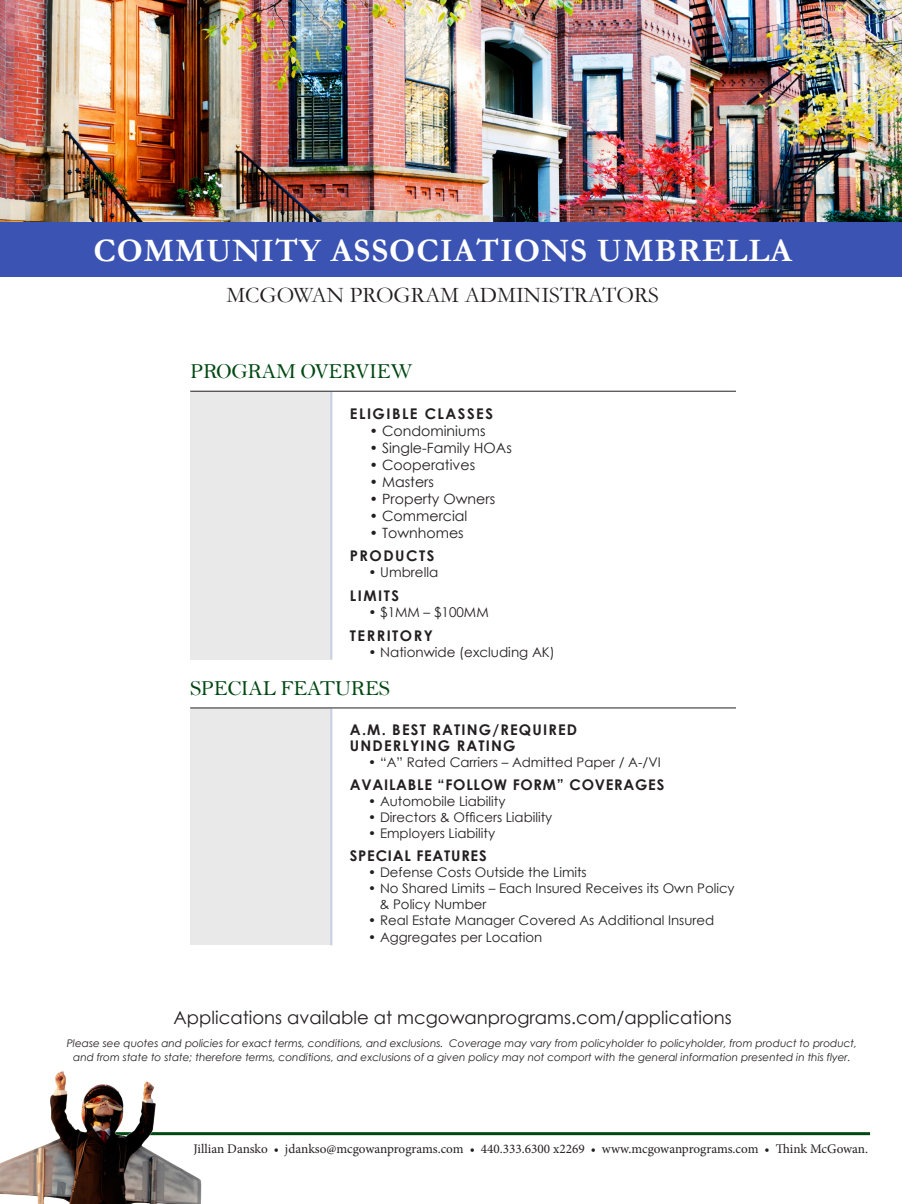
<style>
.page{position:relative;width:902px;height:1204px;background:#fff}
.page>*{position:absolute;margin:0;border:0;box-sizing:border-box;transform-origin:0 0}
.t1{font:700 33px "Garamond";letter-spacing:.03em;color:#fff}
.t2{font:22.5px "Garamond";color:#231f20}
.t3{font:21.45px "Bell";letter-spacing:-.02em;color:#004812}
.t4{font:18px "Century Gothic";color:#231f20}
.t5{font:700 14.7px "Century Gothic";letter-spacing:.08em;color:#231f20}
.t6{font:700 14.7px "Century Gothic";letter-spacing:.05em;color:#231f20}
.t7{font:700 14.7px "Century Gothic";letter-spacing:.1em;color:#231f20}
.t8{font:14.1px "Century Gothic";color:#231f20}
.t9{font:13.5px "Century Gothic";color:#231f20}
.t10{font:13.35px/16px "Century Gothic";color:#231f20}
.t11{font:13.2px "Minion Pro";color:#231f20}
.t12{font:italic 10.5px/14.4px "Century Gothic";color:#231f20;text-align:center}
.s1{font-size:13.35px}
</style>
<div class="page">
<img style="left:0;top:0;width:901px;height:222px">
<hr style="left:64px;top:1132px;width:806px;height:3px;background:#004812">
<img style="left:0;top:1071px;width:217px;height:132px">
<div style="left:0;top:222px;width:901px;height:55px;background:#3b53b3"></div>
<hr style="left:190px;top:391px;width:545px;height:1px;background:#231f20">
<hr style="left:190px;top:707px;width:545px;height:1px;background:#231f20">
<hr style="left:330px;top:391px;width:2px;height:268px;background:#20358c">
<hr style="left:330px;top:708px;width:2px;height:237px;background:#20358c">
<div style="left:190px;top:391px;width:140px;height:268px;background:#e9e9e9"></div>
<div style="left:190px;top:708px;width:140px;height:237px;background:#e9e9e9"></div>
<p class="t1" style="left:93px;top:228px;width:700px">COMMUNITY ASSOCIATIONS UMBRELLA</p>
<p class="t2" style="left:226px;top:280px;width:434px">MCGOWAN PROGRAM ADMINISTRATORS</p>
<p class="t3" style="left:190px;top:358px;width:224px">PROGRAM OVERVIEW</p>
<p class="t7" style="left:350px;top:402px;width:144px">ELIGIBLE CLASSES</p>
<p class="t8" style="left:369px;top:421px;width:117px">• Condominiums</p>
<p class="t8" style="left:369px;top:438px;width:144px">• Single-Family HOAs</p>
<p class="t8" style="left:369px;top:455px;width:107px">• Cooperatives</p>
<p class="t8" style="left:369px;top:472px;width:66px">• Masters</p>
<p class="t8" style="left:369px;top:489px;width:127px">• Property Owners</p>
<p class="t8" style="left:369px;top:506px;width:99px">• Commercial</p>
<p class="t8" style="left:369px;top:523px;width:96px">• Townhomes</p>
<p class="t7" style="left:350px;top:544px;width:86px">PRODUCTS</p>
<p class="t9" style="left:368px;top:563px;width:71px"><span class="s1">•</span> Umbrella</p>
<p class="t5" style="left:350px;top:584px;width:51px">LIMITS</p>
<p class="t9" style="left:368px;top:602px;width:122px"><span class="s1">•</span> $1MM – $100MM</p>
<p class="t7" style="left:350px;top:624px;width:84px">TERRITORY</p>
<p class="t9" style="left:368px;top:642px;width:188px"><span class="s1">•</span> Nationwide (excluding AK)</p>
<p class="t3" style="left:190px;top:675px;width:201px">SPECIAL FEATURES</p>
<p class="t5" style="left:350px;top:718px;width:229px">A.M. BEST RATING/REQUIRED</p>
<p class="t5" style="left:350px;top:734px;width:167px">UNDERLYING RATING</p>
<p class="t10" style="left:368px;top:754px;width:294px">• “A” Rated Carriers – Admitted Paper / A-/VI</p>
<p class="t6" style="left:350px;top:773px;width:316px">AVAILABLE “FOLLOW FORM” COVERAGES</p>
<p class="t10" style="left:368px;top:793px;width:139px">• Automobile Liability</p>
<p class="t10" style="left:368px;top:809px;width:185px">• Directors &amp; Officers Liability</p>
<p class="t10" style="left:368px;top:825px;width:128px">• Employers Liability</p>
<p class="t6" style="left:350px;top:844px;width:138px">SPECIAL FEATURES</p>
<p class="t10" style="left:368px;top:864px;width:220px">• Defense Costs Outside the Limits</p>
<p class="t10" style="left:379px;top:880px;width:357px;text-indent:-11px">• No Shared Limits – Each Insured Receives its Own Policy &amp; Policy Number</p>
<p class="t10" style="left:368px;top:912px;width:347px">• Real Estate Manager Covered As Additional Insured</p>
<p class="t10" style="left:368px;top:928px;width:175px">• Aggregates per Location</p>
<p class="t4" style="left:174px;top:1004px;width:559px">Applications available at mcgowanprograms.com/applications</p>
<p class="t12" style="left:67px;top:1035px;width:791px">Please see quotes and policies for exact terms, conditions, and exclusions. Coverage may vary from policyholder to policyholder, from product to product, and from state to state; therefore terms, conditions, and exclusions of a given policy may not comport with the general information presented in this flyer.</p>
<p class="t11" style="left:193px;top:1140px;width:676px">Jillian Dansko • jdankso@mcgowanprograms.com • 440.333.6300 x2269 • www.mcgowanprograms.com • Think McGowan.</p>
</div>
